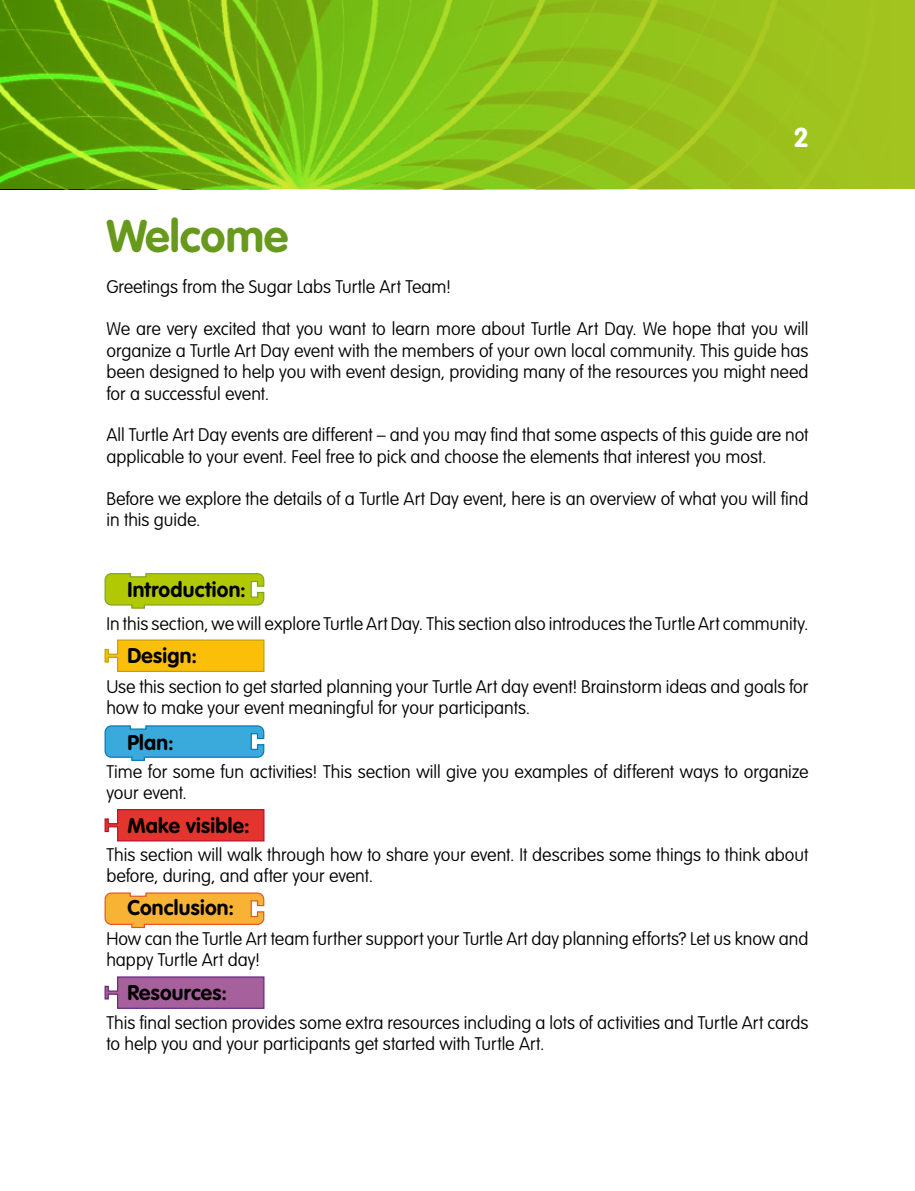
<style>
.page{position:relative;width:915px;height:1191px;background:#fff}
.page>*{position:absolute;margin:0;border:0;box-sizing:border-box;transform-origin:0 0}
.t1{font:700 45px "VAG Rounded Std";color:#67991c}
.t2{font:700 27px "VAG Rounded Std";color:#fff}
.t3{font:700 21px "VAG Rounded Std";letter-spacing:.01em;color:#000}
.t4{font:100 18px/21.6px "VAG Rounded Std";color:#000}
</style>
<div class="page">
<img style="left:0;top:0;width:914px;height:189px">
<svg style="left:104px;top:573px;width:161px;height:36px;background:#b6cb27"></svg>
<svg style="left:104px;top:639px;width:161px;height:33px;background:#f5c11d"></svg>
<svg style="left:104px;top:725px;width:161px;height:36px;background:#4eb0dc"></svg>
<svg style="left:104px;top:809px;width:161px;height:33px;background:#e1413e"></svg>
<svg style="left:104px;top:892px;width:161px;height:36px;background:#f7b34d"></svg>
<svg style="left:104px;top:976px;width:161px;height:33px;background:#a768a1"></svg>
<h2 class="t2" style="left:793px;top:121px;width:17px">2</h2>
<h1 class="t1" style="left:106px;top:210px;width:183px">Welcome</h1>
<p class="t4" style="left:106px;top:277px;width:346px">Greetings from the Sugar Labs Turtle Art Team!</p>
<p class="t4" style="left:106px;top:318px;width:703px;text-align:justify">We are very excited that you want to learn more about Turtle Art Day. We hope that you will organize a Turtle Art Day event with the members of your own local community. This guide has been designed to help you with event design, providing many of the resources you might need for a successful event.</p>
<p class="t4" style="left:106px;top:425px;width:703px">All Turtle Art Day events are different – and you may find that some aspects of this guide are not applicable to your event. Feel free to pick and choose the elements that interest you most.</p>
<p class="t4" style="left:106px;top:488px;width:703px">Before we explore the details of a Turtle Art Day event, here is an overview of what you will find in this guide.</p>
<p class="t3" style="left:127px;top:577px;width:120px">Introduction:</p>
<p class="t4" style="left:106px;top:613px;width:703px">In this section, we will explore Turtle Art Day. This section also introduces the Turtle Art community.</p>
<p class="t3" style="left:127px;top:643px;width:71px">Design:</p>
<p class="t4" style="left:106px;top:676px;width:703px">Use this section to get started planning your Turtle Art day event! Brainstorm ideas and goals for how to make your event meaningful for your participants.</p>
<p class="t3" style="left:127px;top:730px;width:48px">Plan:</p>
<p class="t4" style="left:106px;top:761px;width:703px">Time for some fun activities! This section will give you examples of different ways to organize your event.</p>
<p class="t3" style="left:127px;top:813px;width:124px">Make visible:</p>
<p class="t4" style="left:106px;top:844px;width:703px">This section will walk through how to share your event. It describes some things to think about before, during, and after your event.</p>
<p class="t3" style="left:127px;top:895px;width:108px">Conclusion:</p>
<p class="t4" style="left:106px;top:928px;width:703px">How can the Turtle Art team further support your Turtle Art day planning efforts? Let us know and happy Turtle Art day!</p>
<p class="t3" style="left:127px;top:980px;width:101px">Resources:</p>
<p class="t4" style="left:106px;top:1012px;width:703px">This final section provides some extra resources including a lots of activities and Turtle Art cards to help you and your participants get started with Turtle Art.</p>
</div>
